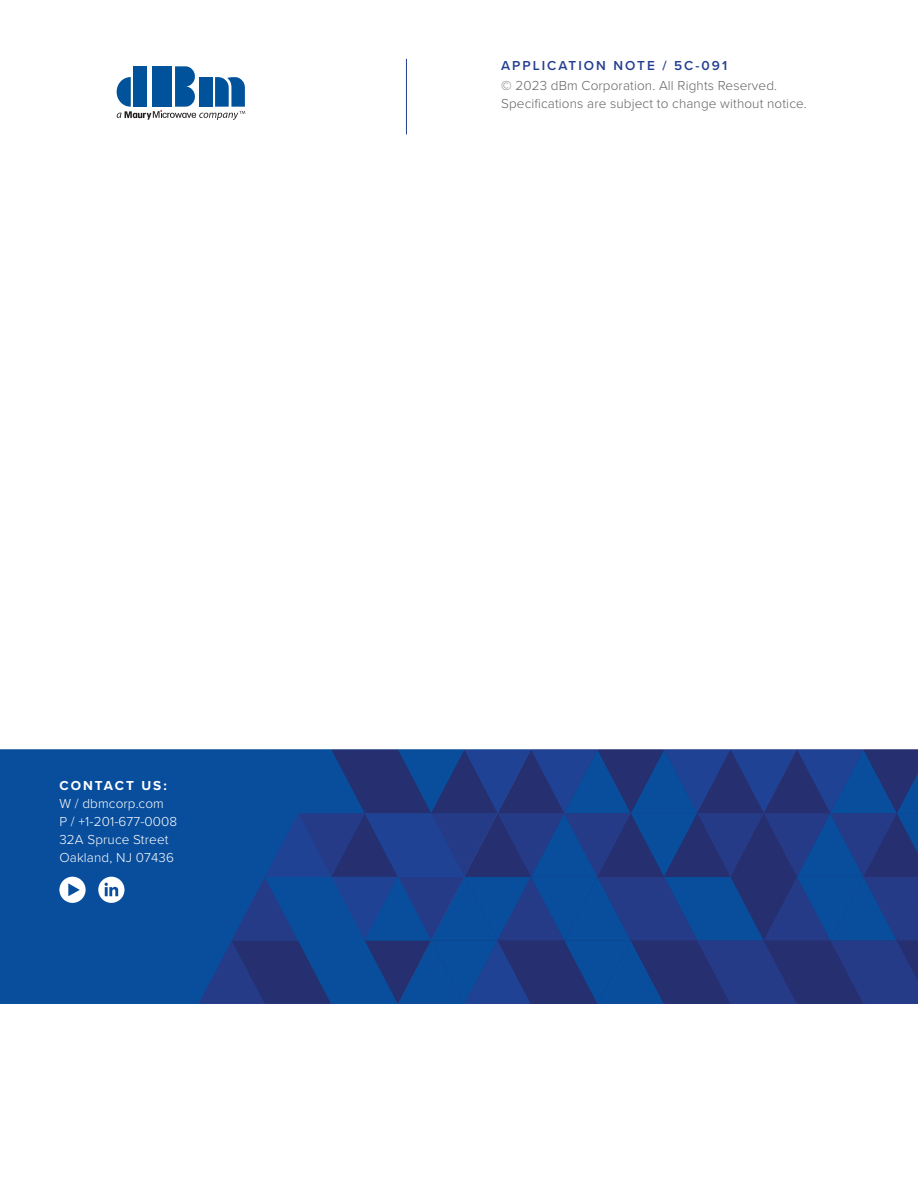
<style>
.page{position:relative;width:918px;height:1188px;background:#fff}
.page>*{position:absolute;margin:0;border:0;box-sizing:border-box;transform-origin:0 0}
.t1{font:300 13.5px/18px "Proxima Nova";letter-spacing:.01em;color:#636466}
.t2{font:300 13.5px/18px "Proxima Nova";letter-spacing:.01em;color:#fff}
.t3{font:600 13.5px "Proxima Nova";letter-spacing:.15em;color:#243e90}
.t4{font:700 13.5px "Proxima Nova";letter-spacing:.15em;color:#fff}
</style>
<div class="page">
<svg style="left:117px;top:66px;width:128px;height:54px"></svg>
<hr style="left:406px;top:59px;width:1px;height:75px;background:#243e90">
<svg style="left:0;top:750px;width:918px;height:254px;background:#16438e"></svg>
<p class="t4" style="left:59px;top:780px;width:109px">CONTACT US:</p>
<p class="t2" style="left:59px;top:795px;width:119px">W / dbmcorp.com<br>P / +1-201-677-0008<br>32A Spruce Street<br>Oakland, NJ 07436</p>
<p class="t3" style="left:501px;top:60px;width:228px">APPLICATION NOTE / 5C-091</p>
<p class="t1" style="left:501px;top:77px;width:307px">© 2023 dBm Corporation. All Rights Reserved.<br>Specifications are subject to change without notice.</p>
</div>
